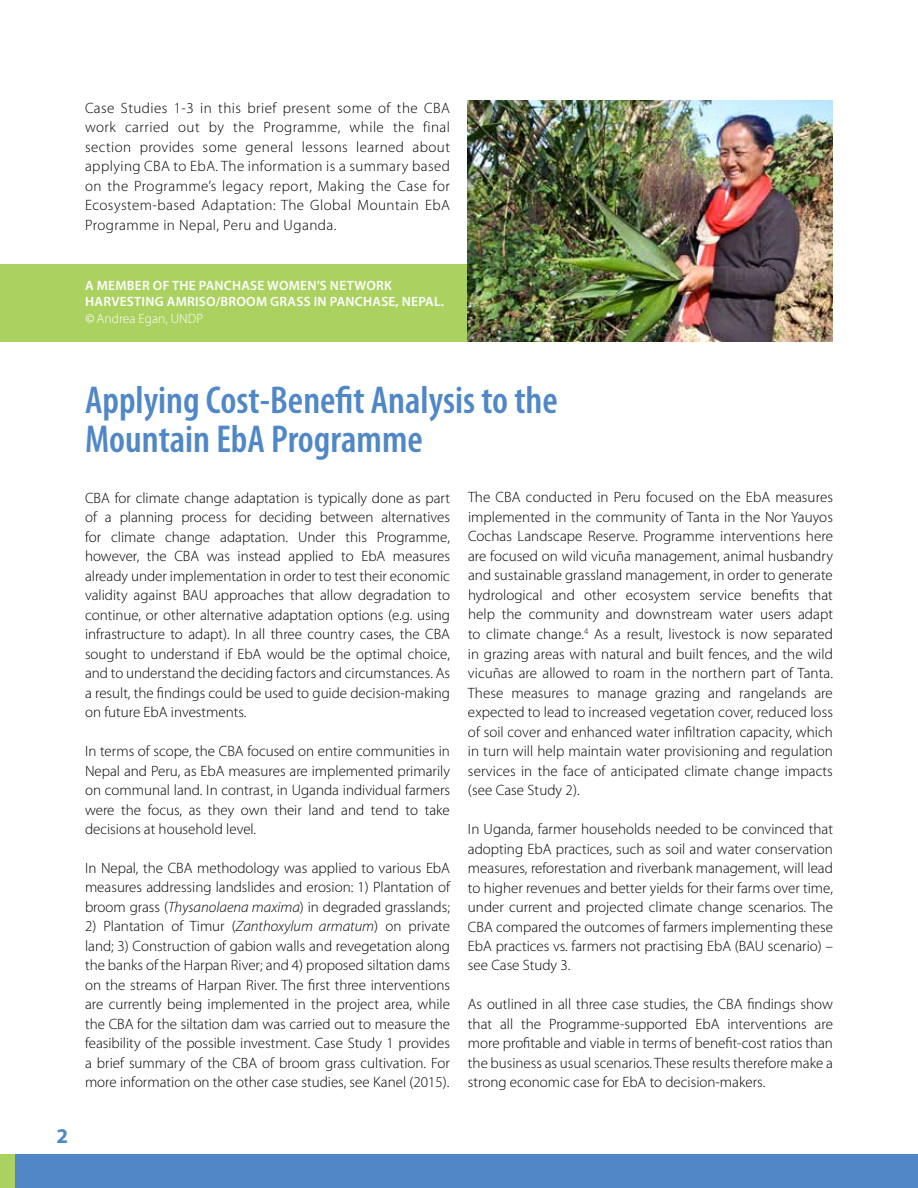
<style>
.page{position:relative;width:918px;height:1188px;background:#fff}
.page>*{position:absolute;margin:0;border:0;box-sizing:border-box;transform-origin:0 0}
.t1{font:600 condensed 39px/39px "Myriad Pro";color:#5087c7}
.t2{font:700 21px "Myriad Pro";color:#5087c7}
.t3{font:300 15px/19.5px "Myriad Pro";color:#000;text-align:justify}
.t4{font:600 13.5px/16.5px "Myriad Pro";letter-spacing:.02em;color:#fff}
.s1{font-weight:400;font-style:italic}
.s2{font-weight:300}
.s3{font-style:italic}
</style>
<div class="page">
<div style="left:0;top:264px;width:478px;height:77px;background:#abd261"></div>
<div style="left:0;top:1154px;width:918px;height:34px;background:#5087c7"></div>
<div style="left:0;top:1154px;width:15px;height:34px;background:#abd261"></div>
<img style="left:468px;top:100px;width:365px;height:241px">
<p class="t3" style="left:85px;top:98px;width:367px">Case Studies 1-3 in this brief present some of the CBA work carried out by the Programme, while the final section provides some general lessons learned about applying CBA to EbA. The information is a summary based on the Programme’s legacy report, Making the Case for Ecosystem-based Adaptation: The Global Mountain EbA Programme in Nepal, Peru and Uganda.</p>
<p class="t4" style="left:85px;top:276px;width:361px">A MEMBER OF THE PANCHASE WOMEN’S NETWORK<br>HARVESTING AMRISO/BROOM GRASS IN PANCHASE, NEPAL. <span class="s1">©</span> <span class="s2">Andrea Egan, UNDP</span></p>
<h2 class="t2" style="left:57px;top:1124px;width:13px">2</h2>
<h1 class="t1" style="left:85px;top:382px;width:474px">Applying Cost-Benefit Analysis to the<br>Mountain EbA Programme</h1>
<p class="t3" style="left:85px;top:488px;width:366px">CBA for climate change adaptation is typically done as part of a planning process for deciding between alternatives for climate change adaptation. Under this Programme, however, the CBA was instead applied to EbA measures already under implementation in order to test their economic validity against BAU approaches that allow degradation to continue, or other alternative adaptation options (e.g. using infrastructure to adapt). In all three country cases, the CBA sought to understand if EbA would be the optimal choice, and to understand the deciding factors and circumstances. As a result, the findings could be used to guide decision-making on future EbA investments.</p>
<p class="t3" style="left:85px;top:742px;width:366px">In terms of scope, the CBA focused on entire communities in Nepal and Peru, as EbA measures are implemented primarily on communal land. In contrast, in Uganda individual farmers were the focus, as they own their land and tend to take decisions at household level.</p>
<p class="t3" style="left:85px;top:859px;width:367px">In Nepal, the CBA methodology was applied to various EbA measures addressing landslides and erosion: 1) Plantation of broom grass (<span class="s3">Thysanolaena maxima</span>) in degraded grasslands;</p>
<p class="t3" style="left:85px;top:917px;width:366px">2) Plantation of Timur (<span class="s3">Zanthoxylum armatum</span>) on private land; 3) Construction of gabion walls and revegetation along the banks of the Harpan River; and 4) proposed siltation dams on the streams of Harpan River. The first three interventions are currently being implemented in the project area, while the CBA for the siltation dam was carried out to measure the feasibility of the possible investment. Case Study 1 provides a brief summary of the CBA of broom grass cultivation. For more information on the other case studies, see Kanel (2015).</p>
<p class="t3" style="left:468px;top:488px;width:367px">The CBA conducted in Peru focused on the EbA measures implemented in the community of Tanta in the Nor Yauyos Cochas Landscape Reserve. Programme interventions here are focused on wild vicuña management, animal husbandry and sustainable grassland management, in order to generate hydrological and other ecosystem service benefits that help the community and downstream water users adapt to climate change.<sup>4</sup> As a result, livestock is now separated in grazing areas with natural and built fences, and the wild vicuñas are allowed to roam in the northern part of Tanta.<br>These measures to manage grazing and rangelands are expected to lead to increased vegetation cover, reduced loss of soil cover and enhanced water infiltration capacity, which in turn will help maintain water provisioning and regulation services in the face of anticipated climate change impacts (see Case Study 2).</p>
<p class="t3" style="left:468px;top:820px;width:366px">In Uganda, farmer households needed to be convinced that adopting EbA practices, such as soil and water conservation measures, reforestation and riverbank management, will lead to higher revenues and better yields for their farms over time, under current and projected climate change scenarios. The CBA compared the outcomes of farmers implementing these EbA practices vs. farmers not practising EbA (BAU scenario) – see Case Study 3.</p>
<p class="t3" style="left:468px;top:995px;width:366px">As outlined in all three case studies, the CBA findings show that all the Programme-supported EbA interventions are more profitable and viable in terms of benefit-cost ratios than the business as usual scenarios. These results therefore make a strong economic case for EbA to decision-makers.</p>
</div>
